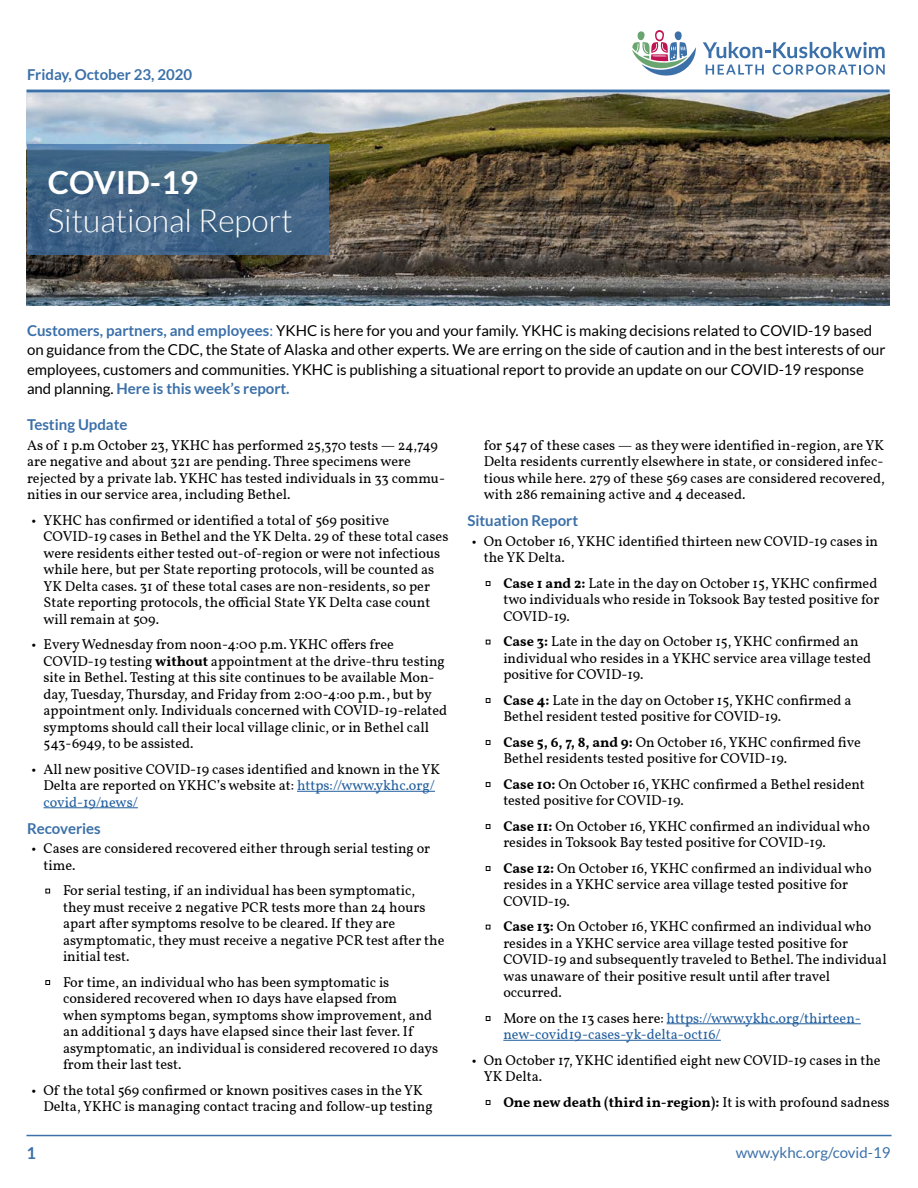
<style>
.page{position:relative;width:918px;height:1188px;background:#fff}
.page>*{position:absolute;margin:0;border:0;box-sizing:border-box;transform-origin:0 0}
.t1{font:300 31.8px "Lato";color:#fff}
.t2{font:700 31.8px "Lato";color:#fff}
.t3{font:700 16.5px "Lato";color:#3b70a9}
.t4{font:15px/19.5px "Lato";color:#000}
.t5{font:700 15px "Lato";color:#3b70a9}
.t6{font:15px "Lato";color:#3b70a9}
.t7{font:14.25px/16.5px "Vollkorn";color:#000}
.t8{font:14.25px/16.5px "Vollkorn";color:#215e9e}
.t9{font:700 14.25px "Vollkorn";color:#000}
.s1{font-weight:700;color:#3b70a9}
.s2{color:#3b70a9}
.s3{font-weight:700}
.s4{color:#215e9e}
.s5{font-family:"Garamond Premr Pro";font-size:17.25px}
.s6{font-family:"Garamond Premr Pro";font-size:17.25px;color:#000}
.s7{color:#000}
.s8{font-family:"Garamond Premr Pro";font-weight:400;font-size:17.25px}
.s9{font-weight:400}
</style>
<div class="page">
<img style="left:26px;top:93px;width:864px;height:212px">
<svg style="left:27px;top:145px;width:301px;height:110px;background:#436787"></svg>
<hr style="left:26px;top:90px;width:864px;height:3px;background:#3b70a9">
<hr style="left:26px;top:1135px;width:866px;height:1px;background:#3b70a9">
<svg style="left:703px;top:42px;width:182px;height:16px"></svg>
<svg style="left:706px;top:65px;width:58px;height:10px"></svg>
<svg style="left:773px;top:64px;width:112px;height:11px"></svg>
<svg style="left:632px;top:30px;width:64px;height:46px"></svg>
<hr style="left:297px;top:791px;width:138px;height:1px;background:#215e9e">
<hr style="left:44px;top:807px;width:94px;height:1px;background:#215e9e">
<hr style="left:667px;top:1023px;width:194px;height:1px;background:#215e9e">
<hr style="left:503px;top:1040px;width:218px;height:1px;background:#215e9e">
<p class="t5" style="left:27px;top:66px;width:167px">Friday, October 23, 2020</p>
<h1 class="t2" style="left:48px;top:164px;width:152px">COVID-19</h1>
<h1 class="t1" style="left:48px;top:203px;width:247px">Situational Report</h1>
<p class="t4" style="left:27px;top:320px;width:860px"><span class="s1">Customers, partners, and employees</span><span class="s2">:</span> YKHC is here for you and your family. YKHC is making decisions related to COVID-19 based on guidance from the CDC, the State of Alaska and other experts. We are erring on the side of caution and in the best interests of our employees, customers and communities. YKHC is publishing a situational report to provide an update on our COVID-19 response and planning. <span class="s1">Here is this week’s report.</span></p>
<p class="t5" style="left:27px;top:416px;width:102px">Testing Update</p>
<p class="t7" style="left:27px;top:436px;width:419px">As of 1 p.m October 23, YKHC has performed 25,370 tests — 24,749 are negative and about 321 are pending. Three specimens were rejected by a private lab. YKHC has tested individuals in 33 commu&shy;nities in our service area, including Bethel.</p>
<p class="t7" style="left:44px;top:511px;width:406px;text-indent:-12px">• YKHC has confirmed or identified a total of 569 positive COVID-19 cases in Bethel and the YK Delta. 29 of these total cases were residents either tested out-of-region or were not infectious while here, but per State reporting protocols, will be counted as YK Delta cases. 31 of these total cases are non-residents, so per State reporting protocols, the official State YK Delta case count will remain at 509.</p>
<p class="t7" style="left:44px;top:635px;width:405px;text-indent:-12px">• Every Wednesday from noon-4:00 p.m. YKHC offers free COVID-19 testing <span class="s3">without</span> appointment at the drive-thru testing site in Bethel. Testing at this site continues to be available Mon&shy;day, Tuesday, Thursday, and Friday from 2:00-4:oo p.m., but by appointment only. Individuals concerned with COVID-19-related symptoms should call their local village clinic, or in Bethel call 543-6949, to be assisted.</p>
<p class="t7" style="left:44px;top:760px;width:398px;text-indent:-12px">• All new positive COVID-19 cases identified and known in the YK<br>Delta are reported on YKHC’s website at: <span class="s4">https://www.ykhc.org/ covid-19/news/</span></p>
<p class="t5" style="left:27px;top:820px;width:75px">Recoveries</p>
<p class="t7" style="left:43px;top:839px;width:388px;text-indent:-12px">• Cases are considered recovered either through serial testing or time.</p>
<p class="t7" style="left:63px;top:881px;width:383px;text-indent:-18px"><span class="s5">■</span> For serial testing, if an individual has been symptomatic, they must receive 2 negative PCR tests more than 24 hours apart after symptoms resolve to be cleared. If they are asymptomatic, they must receive a negative PCR test after the initial test.</p>
<p class="t7" style="left:63px;top:973px;width:377px;text-indent:-18px"><span class="s5">■</span> For time, an individual who has been symptomatic is considered recovered when 10 days have elapsed from<br>when symptoms began, symptoms show improvement, and an additional 3 days have elapsed since their last fever. If asymptomatic, an individual is considered recovered 10 days from their last test.</p>
<p class="t7" style="left:43px;top:1081px;width:391px;text-indent:-12px">• Of the total 569 confirmed or known positives cases in the YK<br>Delta, YKHC is managing contact tracing and follow-up testing</p>
<p class="t7" style="left:484px;top:436px;width:402px;text-align:justify">for 547 of these cases — as they were identified in-region, are YK Delta residents currently elsewhere in state, or considered infec&shy;tious while here. 279 of these 569 cases are considered recovered, with 286 remaining active and 4 deceased.</p>
<p class="t5" style="left:467px;top:512px;width:112px">Situation Report</p>
<p class="t7" style="left:484px;top:532px;width:396px;text-indent:-12px">• On October 16, YKHC identified thirteen new COVID-19 cases in the YK Delta.</p>
<p class="t7" style="left:503px;top:574px;width:378px;text-indent:-18px"><span class="s5">■</span> <span class="s3">Case 1 and 2:</span> Late in the day on October 15, YKHC confirmed two individuals who reside in Toksook Bay tested positive for<br>COVID-19.</p>
<p class="t7" style="left:503px;top:632px;width:369px;text-indent:-18px"><span class="s5">■</span> <span class="s3">Case 3:</span> Late in the day on October 15, YKHC confirmed an individual who resides in a YKHC service area village tested positive for COVID-19.</p>
<p class="t7" style="left:503px;top:691px;width:350px;text-indent:-18px"><span class="s5">■</span> <span class="s3">Case 4:</span> Late in the day on October 15, YKHC confirmed a<br>Bethel resident tested positive for COVID-19.</p>
<p class="t7" style="left:503px;top:733px;width:359px;text-indent:-18px"><span class="s5">■</span> <span class="s3">Case 5, 6, 7, 8, and 9:</span> On October 16, YKHC confirmed five<br>Bethel residents tested positive for COVID-19.</p>
<p class="t7" style="left:503px;top:775px;width:363px;text-indent:-18px"><span class="s5">■</span> <span class="s3">Case 10:</span> On October 16, YKHC confirmed a Bethel resident tested positive for COVID-19.</p>
<p class="t7" style="left:503px;top:817px;width:368px;text-indent:-18px"><span class="s5">■</span> <span class="s3">Case 11:</span> On October 16, YKHC confirmed an individual who resides in Toksook Bay tested positive for COVID-19.</p>
<p class="t7" style="left:503px;top:859px;width:370px;text-indent:-18px"><span class="s5">■</span> <span class="s3">Case 12:</span> On October 16, YKHC confirmed an individual who resides in a YKHC service area village tested positive for<br>COVID-19.</p>
<p class="t7" style="left:503px;top:917px;width:385px;text-indent:-18px"><span class="s5">■</span> <span class="s3">Case 13:</span> On October 16, YKHC confirmed an individual who resides in a YKHC service area village tested positive for COVID-19 and subsequently traveled to Bethel. The individual was unaware of their positive result until after travel occurred.</p>
<p class="t8" style="left:503px;top:1009px;width:359px;text-indent:-18px"><span class="s6">■</span> <span class="s7">More on the 13 cases here:</span> https://www.ykhc.org/thirteen&shy;new-covid19-cases-yk-delta-oct16/</p>
<p class="t7" style="left:484px;top:1051px;width:398px;text-indent:-12px">• On October 17, YKHC identified eight new COVID-19 cases in the<br>YK Delta.</p>
<p class="t9" style="left:485px;top:1091px;width:406px"><span class="s8">■</span> One new death (third in-region): <span class="s9">It is with profound sadness</span></p>
<p class="t3" style="left:26px;top:1144px;width:11px">1</p>
<p class="t6" style="left:736px;top:1144px;width:156px">www.ykhc.org/covid-19</p>
</div>
